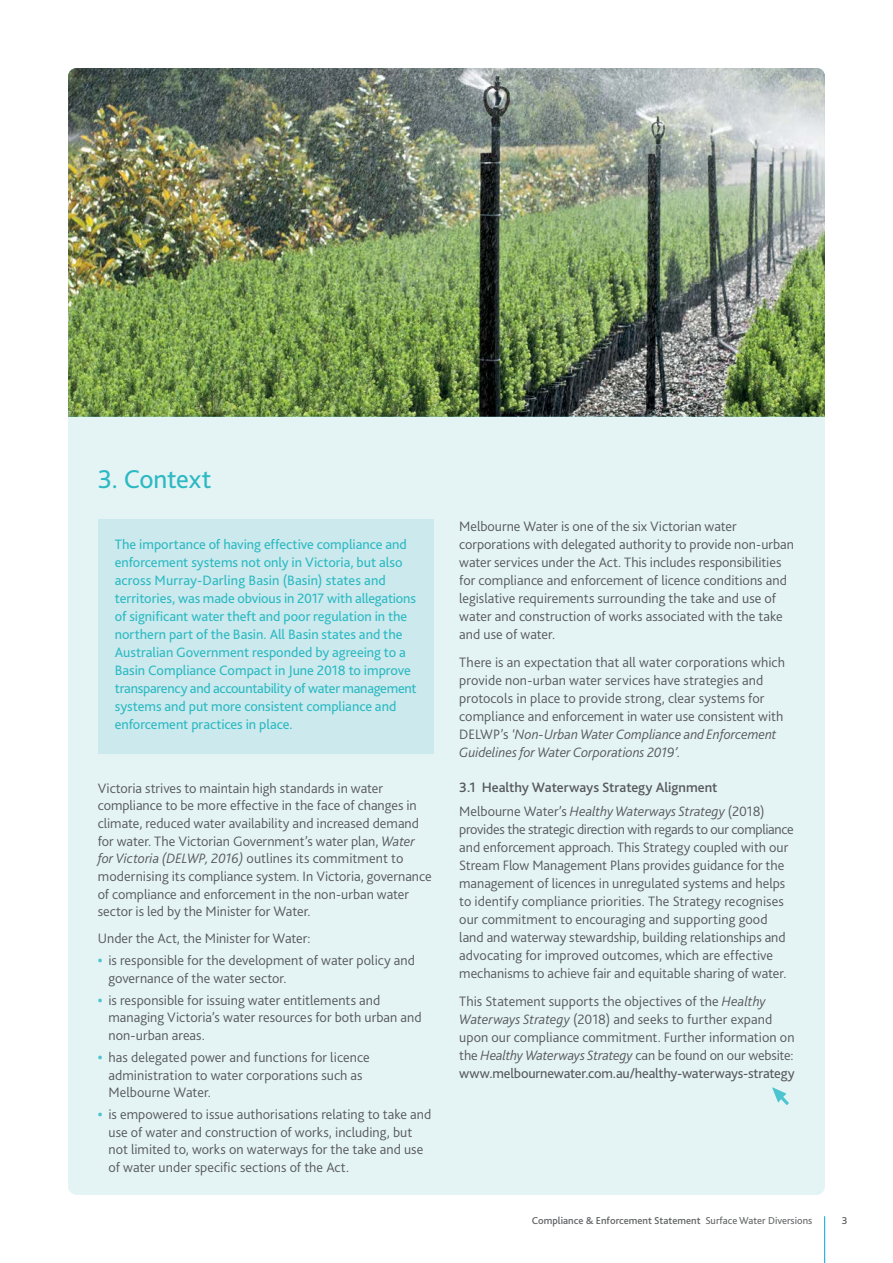
<style>
.page{position:relative;width:893px;height:1263px;background:#fff}
.page>*{position:absolute;margin:0;border:0;box-sizing:border-box;transform-origin:0 0}
.t1{font:27px "Bliss";letter-spacing:-.01em;color:#2db9c3}
.t2{font:300 14.25px/18px "Bliss";color:#58595b}
.t3{font:14.25px/18px "Bliss";letter-spacing:-.005em;color:#2db9c3}
.t4{font:500 14.25px/24.5px "Bliss";letter-spacing:-.005em;color:#58595b}
.t5{font:500 10.5px "Bliss";color:#636466}
.s1{font-style:italic}
.s2{font-weight:800;color:#4dc4cf}
.s3{font-weight:300}
.s4{font-weight:300;font-style:italic}
.s5{font-weight:400}
</style>
<div class="page">
<div style="left:68px;top:68px;width:757px;height:1127px;background:#e4f4f5;border-radius:9px"></div>
<div style="left:98px;top:519px;width:336px;height:234px;background:#cceaed"></div>
<hr style="left:824px;top:1216px;width:1px;height:47px;background:#00a0dc">
<img style="left:68px;top:68px;width:757px;height:349px">
<svg style="left:772px;top:1087px;width:17px;height:18px"></svg>
<h1 class="t1" style="left:98px;top:463px;width:115px">3. Context</h1>
<p class="t3" style="left:115px;top:535px;width:303px">The importance of having effective compliance and enforcement systems not only in Victoria, but also across Murray-Darling Basin (Basin) states and territories, was made obvious in 2017 with allegations of significant water theft and poor regulation in the northern part of the Basin. All Basin states and the Australian Government responded by agreeing to a Basin Compliance Compact in June 2018 to improve transparency and accountability of water management systems and put more consistent compliance and enforcement practices in place.</p>
<p class="t2" style="left:98px;top:779px;width:335px">Victoria strives to maintain high standards in water compliance to be more effective in the face of changes in climate, reduced water availability and increased demand for water. The Victorian Government’s water plan, <span class="s1">Water for Victoria (DELWP, 2016)</span> outlines its commitment to modernising its compliance system. In Victoria, governance of compliance and enforcement in the non-urban water sector is led by the Minister for Water.</p>
<p class="t2" style="left:98px;top:930px;width:214px">Under the Act, the Minister for Water:</p>
<p class="t2" style="left:108px;top:952px;width:308px;text-indent:-11px"><span class="s2">•</span> is responsible for the development of water policy and governance of the water sector.</p>
<p class="t2" style="left:108px;top:991px;width:315px;text-indent:-11px"><span class="s2">•</span> is responsible for issuing water entitlements and managing Victoria’s water resources for both urban and non-urban areas.</p>
<p class="t2" style="left:108px;top:1048px;width:263px;text-indent:-11px"><span class="s2">•</span> has delegated power and functions for licence administration to water corporations such as<br>Melbourne Water.</p>
<p class="t2" style="left:108px;top:1105px;width:324px;text-indent:-11px"><span class="s2">•</span> is empowered to issue authorisations relating to take and use of water and construction of works, including, but not limited to, works on waterways for the take and use of water under specific sections of the Act.</p>
<p class="t2" style="left:459px;top:517px;width:336px">Melbourne Water is one of the six Victorian water corporations with delegated authority to provide non-urban water services under the Act. This includes responsibilities for compliance and enforcement of licence conditions and legislative requirements surrounding the take and use of water and construction of works associated with the take and use of water.</p>
<p class="t2" style="left:459px;top:653px;width:327px">There is an expectation that all water corporations which provide non-urban water services have strategies and protocols in place to provide strong, clear systems for compliance and enforcement in water use consistent with DELWP’s <span class="s1">‘Non-Urban Water Compliance and Enforcement Guidelines for Water Corporations 2019’.</span></p>
<p class="t4" style="left:459px;top:775px;width:307px">3.1 Healthy Waterways Strategy Alignment<br><span class="s3">Melbourne Water’s</span> <span class="s4">Healthy Waterways Strategy</span> <span class="s3">(2018)</span></p>
<p class="t2" style="left:459px;top:820px;width:336px">provides the strategic direction with regards to our compliance and enforcement approach. This Strategy coupled with our Stream Flow Management Plans provides guidance for the management of licences in unregulated systems and helps to identify compliance priorities. The Strategy recognises our commitment to encouraging and supporting good land and waterway stewardship, building relationships and advocating for improved outcomes, which are effective mechanisms to achieve fair and equitable sharing of water.</p>
<p class="t2" style="left:459px;top:992px;width:337px">This Statement supports the objectives of the <span class="s1">Healthy Waterways Strategy</span> (2018) and seeks to further expand upon our compliance commitment. Further information on the <span class="s1">Healthy Waterways Strategy</span> can be found on our website: <span class="s5">www.melbournewater.com.au/healthy-waterways-strategy</span></p>
<p class="t5" style="left:532px;top:1214px;width:282px">Compliance &amp; Enforcement Statement <span class="s5">Surface Water Diversions</span></p>
<p class="t5" style="left:842px;top:1214px;width:7px">3</p>
</div>
